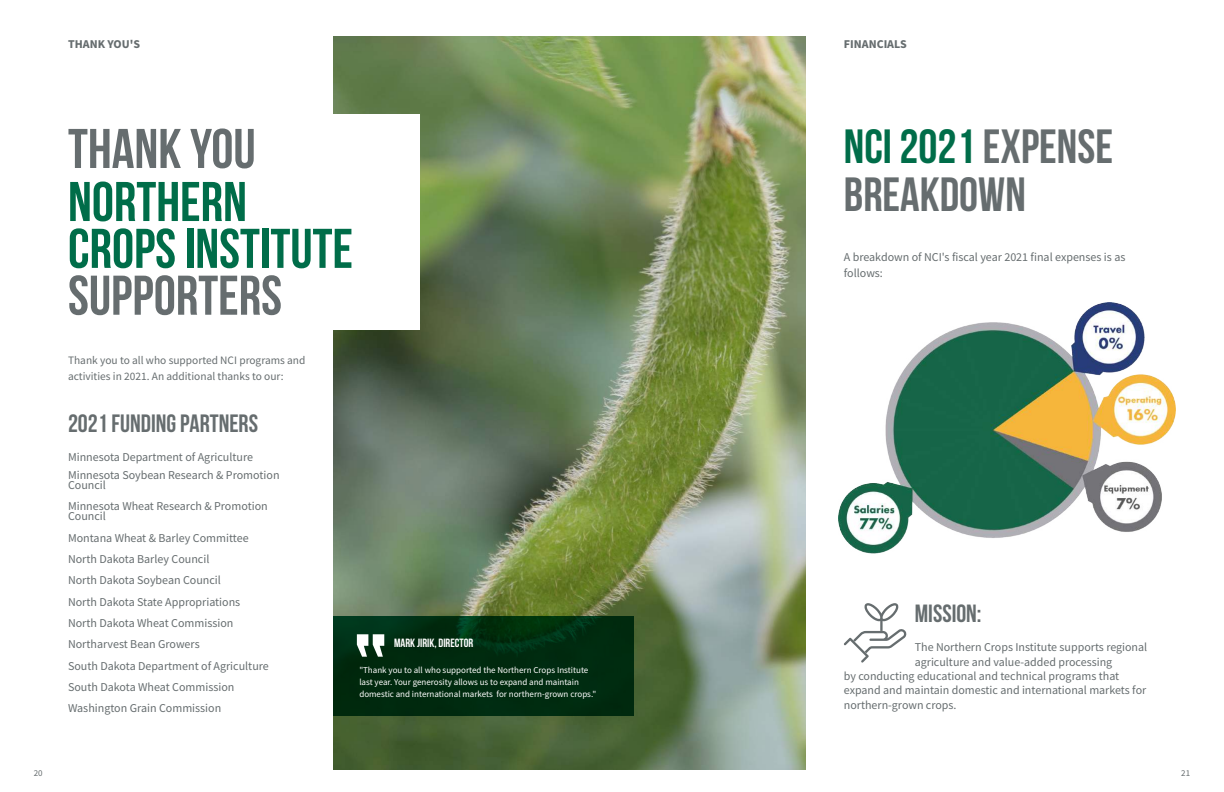
<style>
.page{position:relative;width:1224px;height:792px;background:#fff}
.page>*{position:absolute;margin:0;border:0;box-sizing:border-box;transform-origin:0 0}
.t1{font:700 55.8px/46.9px "Bebas Neue";color:#006d49}
.t2{font:700 55.8px "Bebas Neue";color:#666d6f}
.t3{font:700 48px/48px "Bebas Neue";color:#666d6f}
.t4{font:700 25.1px "Bebas Neue";color:#666d6f}
.t5{font:700 24.9px "Bebas Neue";color:#666d6f}
.t6{font:12px/21.3px "Source Sans Pro";color:#666d6f}
.t7{font:700 12px "Source Sans Pro";color:#666d6f}
.t8{font:700 12px "Bebas Neue";color:#fff}
.t9{font:11.4px/16px "Source Sans Pro";color:#666d6f}
.t10{font:9px/12px "Source Sans Pro";color:#fff}
.t11{font:9px "Source Sans Pro";color:#666d6f}
.s1{color:#006d49}
</style>
<div class="page">
<img style="left:333px;top:36px;width:473px;height:734px">
<div style="left:0;top:114px;width:420px;height:216px;background:#fff"></div>
<div style="left:333px;top:616px;width:301px;height:99px;background:linear-gradient(to right,#002c10,#002c10)"></div>
<img style="left:839px;top:303px;width:336px;height:251px">
<svg style="left:357px;top:634px;width:27px;height:23px"></svg>
<svg style="left:844px;top:603px;width:63px;height:60px"></svg>
<p class="t7" style="left:68px;top:36px;width:73px">THANK YOU'S</p>
<p class="t11" style="left:34px;top:768px;width:10px">20</p>
<h1 class="t2" style="left:68px;top:118px;width:189px">THANK YOU</h1>
<h1 class="t1" style="left:68px;top:178px;width:286px">NORTHERN<br>CROPS INSTITUTE</h1>
<h1 class="t2" style="left:68px;top:265px;width:216px">SUPPORTERS</h1>
<p class="t9" style="left:68px;top:352px;width:239px">Thank you to all who supported NCI programs and activities in 2021. An additional thanks to our:</p>
<h3 class="t4" style="left:68px;top:410px;width:192px">2021 FUNDING PARTNERS</h3>
<p class="t6" style="left:68px;top:447px;width:213px;line-height:18.5px">Minnesota Department of Agriculture<br>Minnesota Soybean Research &amp; Promotion</p>
<p class="t6" style="left:68px;top:474px;width:201px">Council<br>Minnesota Wheat Research &amp; Promotion</p>
<p class="t6" style="left:68px;top:506px;width:202px">Council<br>Montana Wheat &amp; Barley Committee<br>North Dakota Barley Council<br>North Dakota Soybean Council<br>North Dakota State Appropriations<br>North Dakota Wheat Commission<br>Northarvest Bean Growers<br>South Dakota Department of Agriculture<br>South Dakota Wheat Commission<br>Washington Grain Commission</p>
<p class="t8" style="left:394px;top:636px;width:81px">MARK JIRIK, DIRECTOR</p>
<p class="t10" style="left:359px;top:664px;width:238px">"Thank you to all who supported the Northern Crops Institute last year. Your generosity allows us to expand and maintain domestic and international markets for northern-grown crops."</p>
<p class="t7" style="left:844px;top:36px;width:64px">FINANCIALS</p>
<h2 class="t3" style="left:844px;top:121px;width:271px"><span class="s1">NCI 2021</span> EXPENSE<br>BREAKDOWN</h2>
<p class="t6" style="left:844px;top:248px;width:283px;line-height:16px">A breakdown of NCI's fiscal year 2021 final expenses is as follows:</p>
<h3 class="t5" style="left:915px;top:600px;width:68px">MISSION:</h3>
<p class="t6" style="left:915px;top:637px;width:234px">The Northern Crops Institute supports regional</p>
<p class="t6" style="left:915px;top:651px;width:199px">agriculture and value-added processing</p>
<p class="t6" style="left:844px;top:665px;width:277px">by conducting educational and technical programs that</p>
<p class="t6" style="left:844px;top:680px;width:304px">expand and maintain domestic and international markets for</p>
<p class="t6" style="left:844px;top:694px;width:114px">northern-grown crops.</p>
<p class="t11" style="left:1181px;top:768px;width:10px">21</p>
</div>
